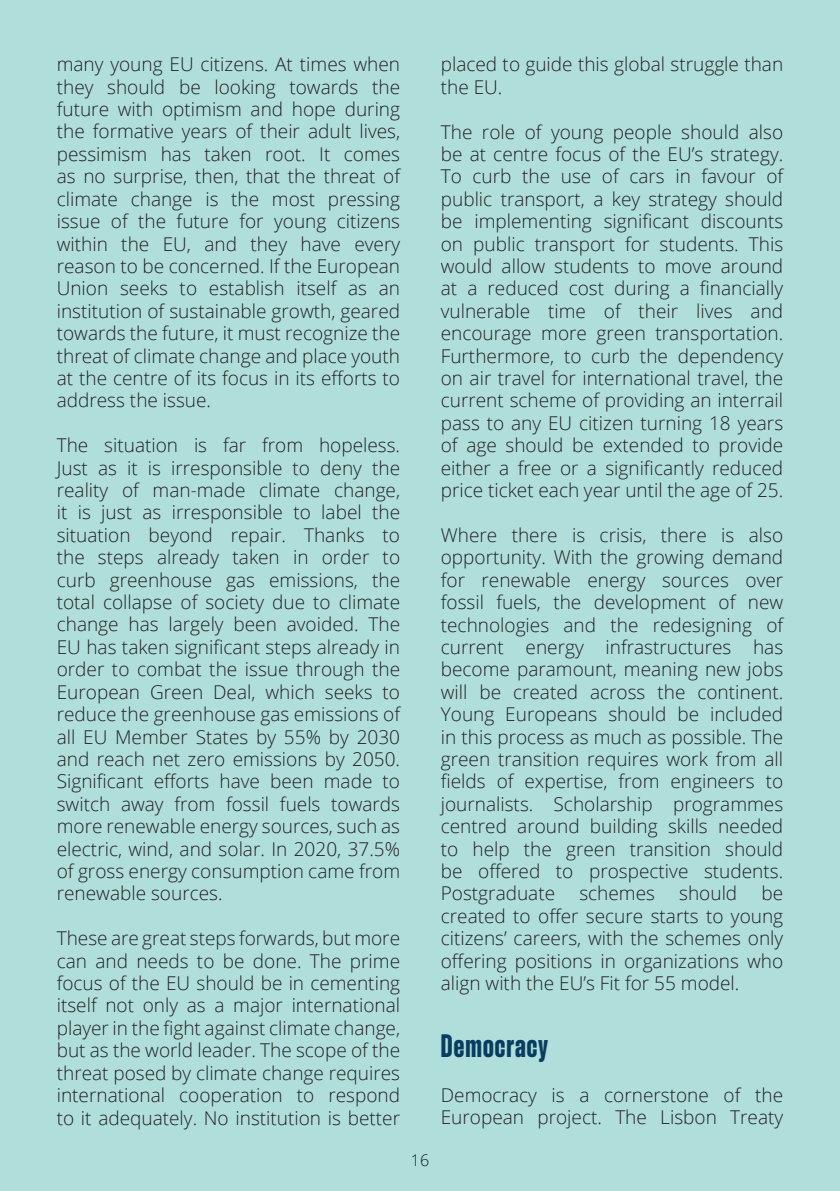
<style>
.page{position:relative;width:840px;height:1191px;background:#fff}
.page>*{position:absolute;margin:0;border:0;box-sizing:border-box;transform-origin:0 0}
.t1{font:28px "Herokid Herokid Variable";letter-spacing:.04em;color:#083d61}
.t2{font:300 19px/22.4px "Open Sans";color:#231f20;text-align:justify}
.t3{font:300 16px "Open Sans";color:#231f20}
</style>
<div class="page">
<div style="left:0;top:0;width:839px;height:1191px;background:#afdedb"></div>
<p class="t2" style="left:57px;top:53px;width:345px">many young EU citizens. At times when they should be looking towards the future with optimism and hope during the formative years of their adult lives, pessimism has taken root. It comes as no surprise, then, that the threat of climate change is the most pressing issue of the future for young citizens within the EU, and they have every reason to be concerned. If the European Union seeks to establish itself as an institution of sustainable growth, geared towards the future, it must recognize the threat of climate change and place youth at the centre of its focus in its efforts to address the issue.</p>
<p class="t2" style="left:57px;top:433px;width:345px">The situation is far from hopeless.<br>Just as it is irresponsible to deny the reality of man-made climate change, it is just as irresponsible to label the situation beyond repair. Thanks to the steps already taken in order to curb greenhouse gas emissions, the total collapse of society due to climate change has largely been avoided. The EU has taken significant steps already in order to combat the issue through the European Green Deal, which seeks to reduce the greenhouse gas emissions of all EU Member States by 55% by 2030 and reach net zero emissions by 2050.<br>Significant efforts have been made to switch away from fossil fuels towards more renewable energy sources, such as electric, wind, and solar. In 2020, 37.5% of gross energy consumption came from renewable sources.</p>
<p class="t2" style="left:57px;top:926px;width:345px">These are great steps forwards, but more can and needs to be done. The prime focus of the EU should be in cementing itself not only as a major international player in the fight against climate change, but as the world leader. The scope of the threat posed by climate change requires international cooperation to respond to it adequately. No institution is better</p>
<p class="t3" style="left:410px;top:1149px;width:20px">16</p>
<p class="t2" style="left:440px;top:53px;width:344px">placed to guide this global struggle than the EU.</p>
<p class="t2" style="left:440px;top:120px;width:344px">The role of young people should also be at centre focus of the EU’s strategy.<br>To curb the use of cars in favour of public transport, a key strategy should be implementing significant discounts on public transport for students. This would allow students to move around at a reduced cost during a financially vulnerable time of their lives and encourage more green transportation.<br>Furthermore, to curb the dependency on air travel for international travel, the current scheme of providing an interrail pass to any EU citizen turning 18 years of age should be extended to provide either a free or a significantly reduced price ticket each year until the age of 25.</p>
<p class="t2" style="left:440px;top:523px;width:344px">Where there is crisis, there is also opportunity. With the growing demand for renewable energy sources over fossil fuels, the development of new technologies and the redesigning of current energy infrastructures has become paramount, meaning new jobs will be created across the continent.<br>Young Europeans should be included in this process as much as possible. The green transition requires work from all fields of expertise, from engineers to journalists. Scholarship programmes centred around building skills needed to help the green transition should be offered to prospective students.<br>Postgraduate</p>
<p class="t2" style="left:440px;top:882px;width:344px;text-indent:320px">be created to offer secure starts to young citizens’ careers, with the schemes only offering positions in organizations who align with the EU’s Fit for 55 model.</p>
<h1 class="t1" style="left:440px;top:1031px;width:109px">Democracy</h1>
<p class="t2" style="left:440px;top:1083px;width:344px">Democracy is a cornerstone of the<br>European project. The Lisbon Treaty</p>
<p class="t2" style="left:579px;top:882px;width:77px">schemes</p>
<p class="t2" style="left:678px;top:882px;width:60px">should</p>
</div>
